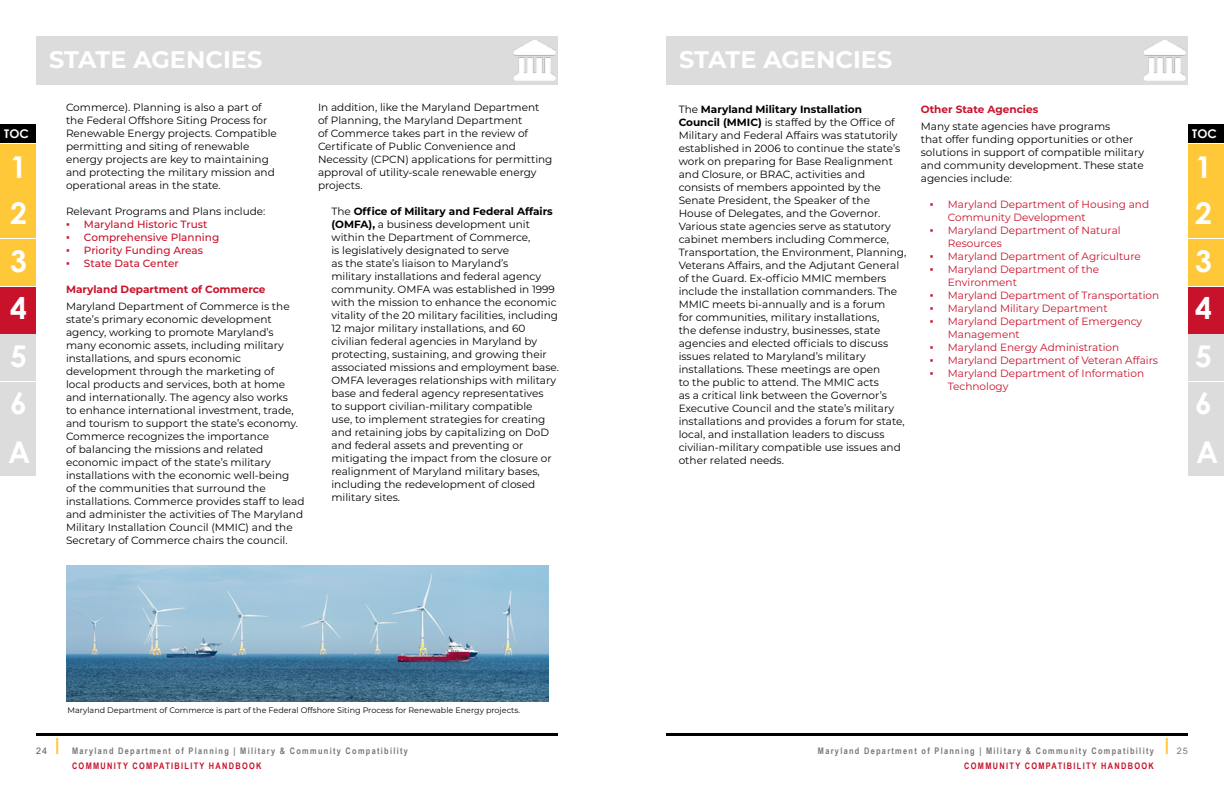
<style>
.page{position:relative;width:1224px;height:792px;background:#fff}
.page>*{position:absolute;margin:0;border:0;box-sizing:border-box;transform-origin:0 0}
.t1{font:700 30px "Century Gothic";color:#fff}
.t2{font:700 24px "Montserrat";color:#fff}
.t3{font:700 12px "Century Gothic";color:#fff}
.t4{font:10.5px/13px "Montserrat";color:#000}
.t5{font:10.5px/13px "Montserrat";color:#c8122b}
.t6{font:500 10.5px "Montserrat";color:#c8122b}
.t7{font:700 10.5px "Montserrat";color:#c8122b}
.t8{font:700 9px "Arial Narrow";letter-spacing:.145em;color:#787878}
.t9{font:700 9px "Arial Narrow";letter-spacing:.145em;color:#c8122b}
.t10{font:9px "Arial";color:#5a5a5a}
.t11{font:9px "Arial";color:#787878}
.t12{font:8px "Montserrat";color:#000}
.s1{font-family:"Century Gothic";font-weight:400}
.s2{font-weight:700}
.s3{font-family:"Century Gothic"}
</style>
<div class="page">
<div style="left:0;top:144px;width:36px;height:47px;background:#ffc838"></div>
<div style="left:1188px;top:144px;width:36px;height:47px;background:#ffc838"></div>
<div style="left:0;top:287px;width:36px;height:46px;background:#c8122b"></div>
<div style="left:1188px;top:287px;width:36px;height:46px;background:#c8122b"></div>
<div style="left:0;top:192px;width:36px;height:46px;background:#ffc838"></div>
<div style="left:1188px;top:192px;width:36px;height:46px;background:#ffc838"></div>
<div style="left:0;top:335px;width:36px;height:46px;background:#dcdcdc"></div>
<div style="left:1188px;top:335px;width:36px;height:46px;background:#dcdcdc"></div>
<div style="left:0;top:239px;width:36px;height:47px;background:#ffc838"></div>
<div style="left:1188px;top:239px;width:36px;height:47px;background:#ffc838"></div>
<div style="left:0;top:382px;width:36px;height:46px;background:#dcdcdc"></div>
<div style="left:1188px;top:382px;width:36px;height:46px;background:#dcdcdc"></div>
<hr style="left:36px;top:733px;width:522px;height:3px;background:#000">
<hr style="left:666px;top:733px;width:522px;height:3px;background:#000">
<div style="left:1188px;top:125px;width:36px;height:18px;background:#000"></div>
<div style="left:0;top:125px;width:36px;height:18px;background:#000"></div>
<svg style="left:56px;top:738px;width:2px;height:16px"></svg>
<svg style="left:1166px;top:738px;width:2px;height:16px"></svg>
<div style="left:0;top:429px;width:36px;height:46px;background:#dcdcdc"></div>
<div style="left:1188px;top:429px;width:36px;height:46px;background:#dcdcdc"></div>
<div style="left:36px;top:36px;width:522px;height:49px;background:#dcdcdc"></div>
<img style="left:513px;top:39px;width:43px;height:42px">
<img style="left:66px;top:566px;width:483px;height:136px">
<div style="left:666px;top:36px;width:522px;height:49px;background:#dcdcdc"></div>
<img style="left:1143px;top:39px;width:43px;height:42px">
<h2 class="t2" style="left:49px;top:42px;width:215px">STATE AGENCIES</h2>
<p class="t4" style="left:66px;top:100px;width:212px">Commerce). Planning is also a part of the Federal Offshore Siting Process for Renewable Energy projects. Compatible permitting and siting of renewable energy projects are key to maintaining and protecting the military mission and operational areas in the state.</p>
<p class="t4" style="left:66px;top:204px;width:201px">Relevant Programs and Plans include:</p>
<p class="t6" style="left:66px;top:217px;width:143px"><span class="s1">▪</span> Maryland Historic Trust</p>
<p class="t6" style="left:66px;top:230px;width:155px"><span class="s1">▪</span> Comprehensive Planning</p>
<p class="t6" style="left:66px;top:243px;width:139px"><span class="s1">▪</span> Priority Funding Areas</p>
<p class="t6" style="left:66px;top:256px;width:114px"><span class="s1">▪</span> State Data Center</p>
<p class="t7" style="left:66px;top:282px;width:201px">Maryland Department of Commerce</p>
<p class="t4" style="left:66px;top:300px;width:240px">Maryland Department of Commerce is the state’s primary economic development agency, working to promote Maryland’s many economic assets, including military installations, and spurs economic development through the marketing of<br>local products and services, both at home and internationally. The agency also works<br>to enhance international investment, trade, and tourism to support the state’s economy.<br>Commerce recognizes the importance<br>of balancing the missions and related economic impact of the state’s military installations with the economic well-being<br>of the communities that surround the installations. Commerce provides staff to lead and administer the activities of The Maryland Military Installation Council (MMIC) and the Secretary of Commerce chairs the council.</p>
<h2 class="t2" style="left:679px;top:42px;width:215px">STATE AGENCIES</h2>
<p class="t4" style="left:679px;top:102px;width:229px">The <span class="s2">Maryland Military Installation<br>Council (MMIC)</span> is staffed by the Office of Military and Federal Affairs was statutorily established in 2006 to continue the state’s work on preparing for Base Realignment and Closure, or BRAC, activities and consists of members appointed by the Senate President, the Speaker of the<br>House of Delegates, and the Governor.<br>Various state agencies serve as statutory cabinet members including Commerce, Transportation, the Environment, Planning, Veterans Affairs, and the Adjutant General of the Guard. Ex-officio MMIC members include the installation commanders. The MMIC meets bi-annually and is a forum<br>for communities, military installations,<br>the defense industry, businesses, state agencies and elected officials to discuss issues related to Maryland’s military installations. These meetings are open<br>to the public to attend. The MMIC acts<br>as a critical link between the Governor’s Executive Council and the state’s military installations and provides a forum for state, local, and installation leaders to discuss civilian-military compatible use issues and other related needs.</p>
<p class="t7" style="left:921px;top:101px;width:119px">Other State Agencies</p>
<p class="t4" style="left:318px;top:100px;width:236px">In addition, like the Maryland Department<br>of Planning, the Maryland Department<br>of Commerce takes part in the review of Certificate of Public Convenience and Necessity (CPCN) applications for permitting approval of utility-scale renewable energy projects.</p>
<p class="t4" style="left:332px;top:204px;width:229px">The <span class="s2">Office of Military and Federal Affairs (OMFA),</span> a business development unit within the Department of Commerce,<br>is legislatively designated to serve<br>as the state’s liaison to Maryland’s<br>military installations and federal agency community. OMFA was established in 1999 with the mission to enhance the economic vitality of the 20 military facilities, including 12 major military installations, and 60 civilian federal agencies in Maryland by protecting, sustaining, and growing their associated missions and employment base.<br>OMFA leverages relationships with military base and federal agency representatives<br>to support civilian-military compatible<br>use, to implement strategies for creating and retaining jobs by capitalizing on DoD and federal assets and preventing or mitigating the impact from the closure or realignment of Maryland military bases, including the redevelopment of closed military sites.</p>
<p class="t4" style="left:921px;top:120px;width:225px">Many state agencies have programs<br>that offer funding opportunities or other solutions in support of compatible military and community development. These state agencies include:</p>
<p class="t5" style="left:948px;top:198px;width:203px;text-indent:-18px"><span class="s3">▪</span> Maryland Department of Housing and<br>Community Development</p>
<p class="t5" style="left:948px;top:224px;width:174px;text-indent:-18px"><span class="s3">▪</span> Maryland Department of Natural<br>Resources</p>
<p class="t5" style="left:930px;top:250px;width:212px"><span class="s3">▪</span> Maryland Department of Agriculture</p>
<p class="t5" style="left:948px;top:263px;width:153px;text-indent:-18px"><span class="s3">▪</span> Maryland Department of the<br>Environment</p>
<p class="t5" style="left:930px;top:289px;width:231px"><span class="s3">▪</span> Maryland Department of Transportation</p>
<p class="t5" style="left:930px;top:302px;width:179px"><span class="s3">▪</span> Maryland Military Department</p>
<p class="t5" style="left:948px;top:315px;width:196px;text-indent:-18px"><span class="s3">▪</span> Maryland Department of Emergency<br>Management</p>
<p class="t5" style="left:930px;top:341px;width:191px"><span class="s3">▪</span> Maryland Energy Administration</p>
<p class="t5" style="left:930px;top:354px;width:230px"><span class="s3">▪</span> Maryland Department of Veteran Affairs</p>
<p class="t5" style="left:948px;top:367px;width:198px;text-indent:-18px"><span class="s3">▪</span> Maryland Department of Information<br>Technology</p>
<p class="t3" style="left:4px;top:124px;width:26px">TOC</p>
<p class="t3" style="left:1192px;top:124px;width:26px">TOC</p>
<h1 class="t1" style="left:10px;top:144px;width:18px">1</h1>
<h1 class="t1" style="left:1195px;top:144px;width:18px">1</h1>
<h1 class="t1" style="left:10px;top:190px;width:18px">2</h1>
<h1 class="t1" style="left:1195px;top:190px;width:18px">2</h1>
<h1 class="t1" style="left:10px;top:238px;width:18px">3</h1>
<h1 class="t1" style="left:1195px;top:238px;width:18px">3</h1>
<h1 class="t1" style="left:10px;top:285px;width:18px">4</h1>
<h1 class="t1" style="left:1195px;top:285px;width:18px">4</h1>
<h1 class="t1" style="left:10px;top:334px;width:18px">5</h1>
<h1 class="t1" style="left:1195px;top:334px;width:18px">5</h1>
<h1 class="t1" style="left:10px;top:381px;width:18px">6</h1>
<h1 class="t1" style="left:1195px;top:381px;width:18px">6</h1>
<h1 class="t1" style="left:8px;top:429px;width:24px">A</h1>
<h1 class="t1" style="left:1196px;top:429px;width:24px">A</h1>
<p class="t12" style="left:67px;top:705px;width:454px">Maryland Department of Commerce is part of the Federal Offshore Siting Process for Renewable Energy projects.</p>
<p class="t8" style="left:72px;top:744px;width:337px">Maryland Department of Planning | Military &amp; Community Compatibility</p>
<p class="t9" style="left:72px;top:759px;width:191px">COMMUNITY COMPATIBILITY HANDBOOK</p>
<p class="t8" style="left:818px;top:744px;width:337px">Maryland Department of Planning | Military &amp; Community Compatibility</p>
<p class="t9" style="left:964px;top:759px;width:191px">COMMUNITY COMPATIBILITY HANDBOOK</p>
<p class="t10" style="left:36px;top:745px;width:13px">24</p>
<p class="t11" style="left:1177px;top:745px;width:13px">25</p>
</div>
